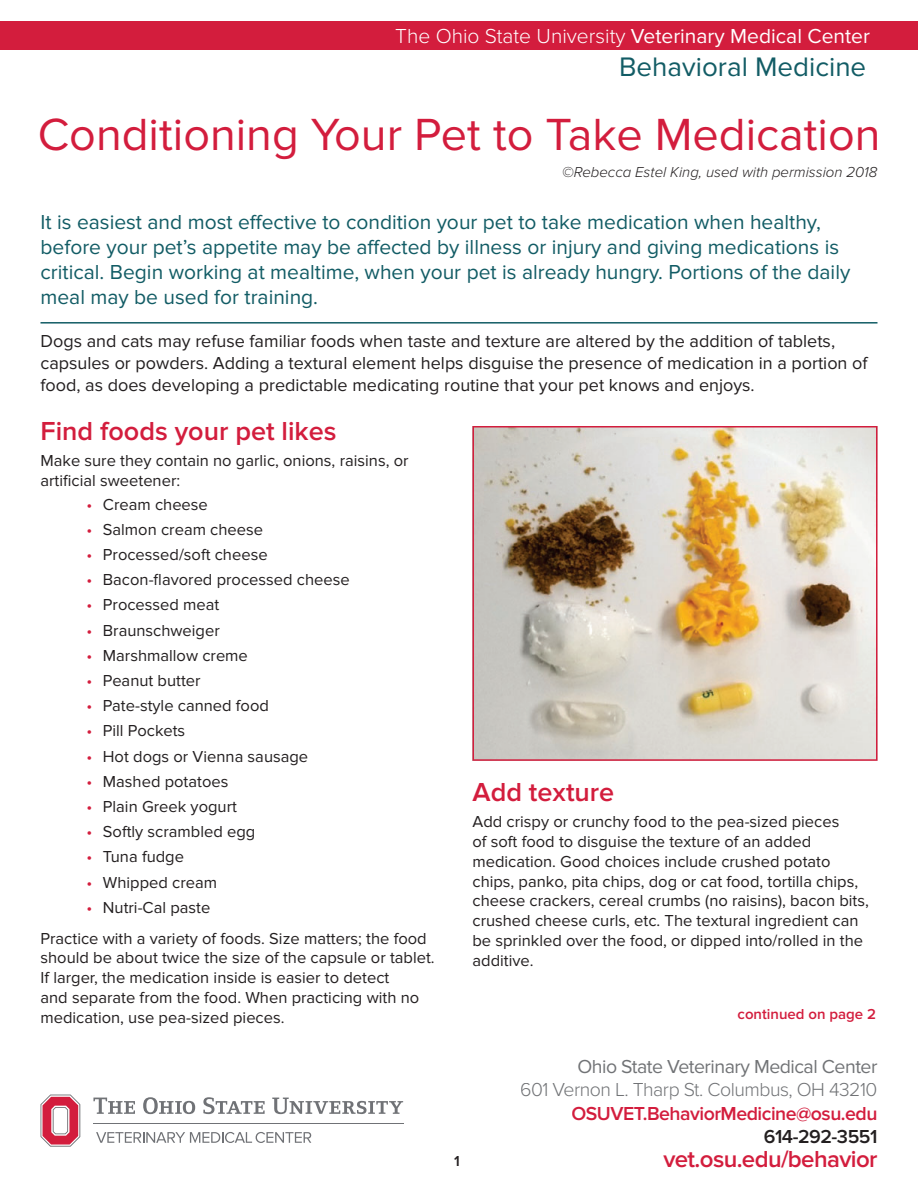
<style>
.page{position:relative;width:918px;height:1188px;background:#fff}
.page>*{position:absolute;margin:0;border:0;box-sizing:border-box;transform-origin:0 0}
.t1{font:46.65px "Proxima Nova";color:#d31d3d}
.t2{font:27.75px "Proxima Nova";color:#125c65}
.t3{font:600 27px "Proxima Nova";color:#d31d3d}
.t4{font:600 24px "Proxima Nova";letter-spacing:-.025em;color:#d31d3d}
.t5{font:21px/25.2px "Proxima Nova";color:#125c65}
.t6{font:21px "Proxima Nova";color:#fff}
.t7{font:300 19.5px "Proxima Nova";letter-spacing:-.025em;color:#717376}
.t8{font:19.5px "Proxima Nova";letter-spacing:-.025em;color:#717376}
.t9{font:600 19.5px "Proxima Nova";letter-spacing:-.025em;color:#d31d3d}
.t10{font:600 19.5px "Proxima Nova";letter-spacing:-.025em;color:#231f20}
.t11{font:18px/21.6px "Proxima Nova";color:#231f20}
.t12{font:16.5px/19.8px "Proxima Nova";color:#231f20}
.t13{font:italic 300 15px "Proxima Nova";color:#231f20}
.t14{font:600 15px "Proxima Nova";color:#d31d3d}
.t15{font:600 15px "Proxima Nova";color:#231f20}
.s1{font-weight:300}
.s2{color:#d31d3d}
</style>
<div class="page">
<img style="left:476px;top:429px;width:399px;height:329px">
<div style="left:473px;top:426px;width:405px;height:335px;border:2px solid #d31d3d"></div>
<div style="left:0;top:21px;width:918px;height:28px;background:#d31d3d"></div>
<svg style="left:96px;top:1132px;width:215px;height:11px"></svg>
<svg style="left:41px;top:1095px;width:39px;height:52px"></svg>
<hr style="left:93px;top:1123px;width:311px;height:1px;background:#707276">
<svg style="left:93px;top:1098px;width:42px;height:16px"></svg>
<svg style="left:143px;top:1097px;width:52px;height:17px"></svg>
<svg style="left:203px;top:1097px;width:62px;height:17px"></svg>
<svg style="left:272px;top:1098px;width:131px;height:16px"></svg>
<hr style="left:40px;top:322px;width:838px;height:2px;background:#125c65">
<p class="t6" style="left:395px;top:28px;width:476px"><span class="s1">The Ohio State University</span> Veterinary Medical Center</p>
<h2 class="t2" style="left:619px;top:56px;width:249px">Behavioral Medicine</h2>
<h1 class="t1" style="left:38px;top:116px;width:844px">Conditioning Your Pet to Take Medication</h1>
<p class="t13" style="left:562px;top:166px;width:317px">©Rebecca Estel King, used with permission 2018</p>
<p class="t5" style="left:41px;top:210px;width:811px">It is easiest and most effective to condition your pet to take medication when healthy, before your pet’s appetite may be affected by illness or injury and giving medications is critical. Begin working at mealtime, when your pet is already hungry. Portions of the daily meal may be used for training.</p>
<p class="t11" style="left:41px;top:332px;width:829px">Dogs and cats may refuse familiar foods when taste and texture are altered by the addition of tablets, capsules or powders. Adding a textural element helps disguise the presence of medication in a portion of food, as does developing a predictable medicating routine that your pet knows and enjoys.</p>
<h3 class="t3" style="left:41px;top:420px;width:297px">Find foods your pet likes</h3>
<p class="t12" style="left:41px;top:452px;width:370px">Make sure they contain no garlic, onions, raisins, or artificial sweetener:</p>
<p class="t12" style="left:86px;top:495px;width:123px"><span class="s2">•</span> Cream cheese</p>
<p class="t12" style="left:86px;top:520px;width:178px"><span class="s2">•</span> Salmon cream cheese</p>
<p class="t12" style="left:86px;top:546px;width:183px"><span class="s2">•</span> Processed/soft cheese</p>
<p class="t12" style="left:86px;top:571px;width:265px"><span class="s2">•</span> Bacon-flavored processed cheese</p>
<p class="t12" style="left:86px;top:596px;width:135px"><span class="s2">•</span> Processed meat</p>
<p class="t12" style="left:86px;top:621px;width:135px"><span class="s2">•</span> Braunschweiger</p>
<p class="t12" style="left:86px;top:646px;width:163px"><span class="s2">•</span> Marshmallow creme</p>
<p class="t12" style="left:86px;top:672px;width:116px"><span class="s2">•</span> Peanut butter</p>
<p class="t12" style="left:86px;top:697px;width:184px"><span class="s2">•</span> Pate-style canned food</p>
<p class="t12" style="left:86px;top:722px;width:100px"><span class="s2">•</span> Pill Pockets</p>
<p class="t12" style="left:86px;top:747px;width:223px"><span class="s2">•</span> Hot dogs or Vienna sausage</p>
<p class="t12" style="left:86px;top:772px;width:144px"><span class="s2">•</span> Mashed potatoes</p>
<p class="t12" style="left:86px;top:798px;width:152px"><span class="s2">•</span> Plain Greek yogurt</p>
<p class="t12" style="left:86px;top:823px;width:170px"><span class="s2">•</span> Softly scrambled egg</p>
<p class="t12" style="left:86px;top:848px;width:99px"><span class="s2">•</span> Tuna fudge</p>
<p class="t12" style="left:86px;top:873px;width:132px"><span class="s2">•</span> Whipped cream</p>
<p class="t12" style="left:86px;top:898px;width:125px"><span class="s2">•</span> Nutri-Cal paste</p>
<p class="t12" style="left:41px;top:929px;width:396px">Practice with a variety of foods. Size matters; the food should be about twice the size of the capsule or tablet.<br>If larger, the medication inside is easier to detect<br>and separate from the food. When practicing with no medication, use pea-sized pieces.</p>
<h3 class="t3" style="left:473px;top:781px;width:143px">Add texture</h3>
<p class="t12" style="left:473px;top:813px;width:398px">Add crispy or crunchy food to the pea-sized pieces<br>of soft food to disguise the texture of an added medication. Good choices include crushed potato chips, panko, pita chips, dog or cat food, tortilla chips, cheese crackers, cereal crumbs (no raisins), bacon bits, crushed cheese curls, etc. The textural ingredient can be sprinkled over the food, or dipped into/rolled in the additive.</p>
<p class="t15" style="left:454px;top:1155px;width:7px">1</p>
<p class="t14" style="left:738px;top:1008px;width:140px">continued on page 2</p>
<p class="t8" style="left:577px;top:1059px;width:302px">Ohio State Veterinary Medical Center</p>
<p class="t7" style="left:520px;top:1078px;width:359px">601 Vernon L. Tharp St. Columbus, OH 43210</p>
<p class="t9" style="left:571px;top:1106px;width:308px">OSUVET.BehaviorMedicine@osu.edu</p>
<p class="t10" style="left:764px;top:1129px;width:115px">614-292-3551</p>
<h3 class="t4" style="left:663px;top:1150px;width:216px">vet.osu.edu/behavior</h3>
</div>
